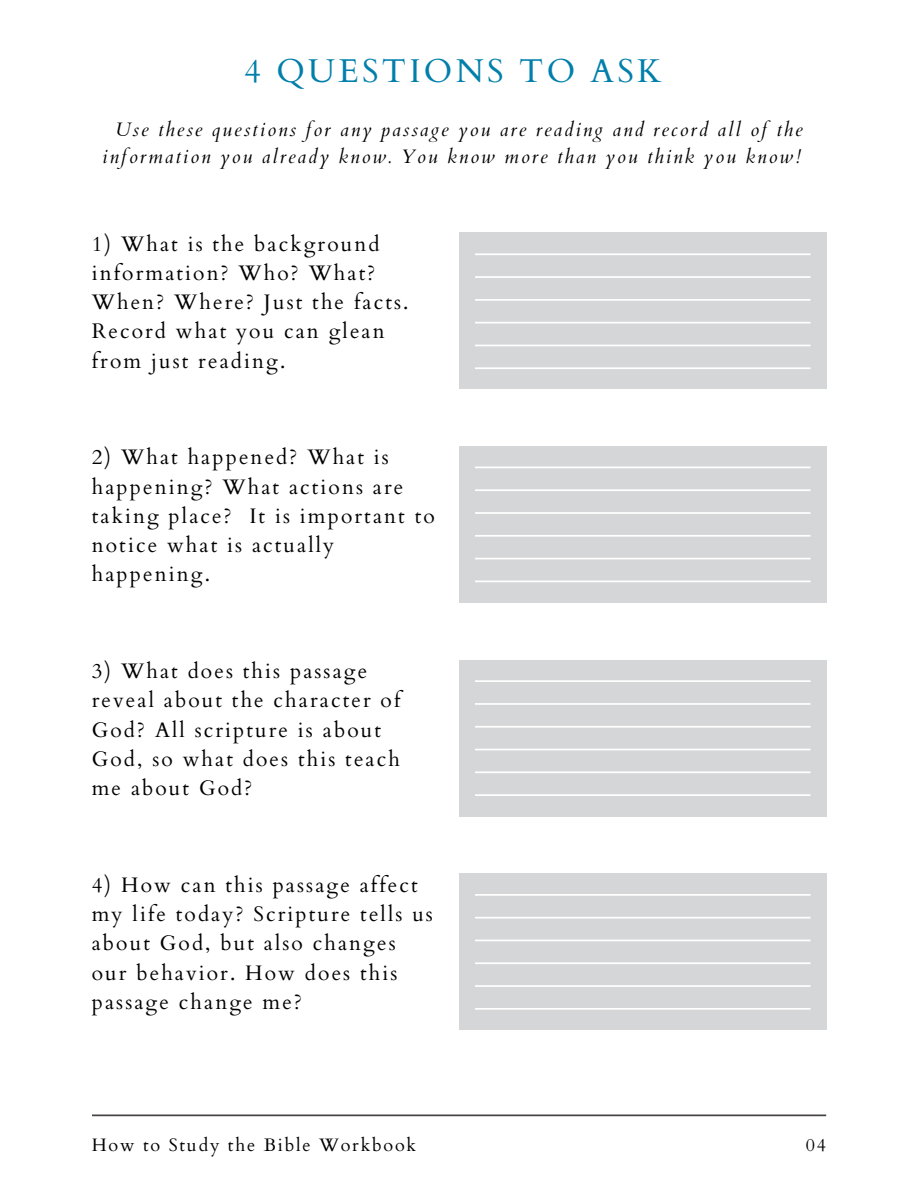
<style>
.page{position:relative;width:918px;height:1188px;background:#fff}
.page>*{position:absolute;margin:0;border:0;box-sizing:border-box;transform-origin:0 0}
.t1{font:33px "Cardo";letter-spacing:.1em;color:#007fab}
.t2{font:21px/29.2px "Cardo";letter-spacing:.1em;color:#000}
.t3{font:italic 19.5px/27px "Cardo";letter-spacing:.1em;color:#000;text-align:right}
.t4{font:18px "Cardo";letter-spacing:.1em;color:#000}
</style>
<div class="page">
<div style="left:459px;top:233px;width:367px;height:156px;background:#d5d6d7"></div>
<div style="left:459px;top:446px;width:367px;height:156px;background:#d5d6d7"></div>
<div style="left:459px;top:660px;width:367px;height:156px;background:#d5d6d7"></div>
<div style="left:459px;top:874px;width:367px;height:156px;background:#d5d6d7"></div>
<svg style="left:475px;top:253px;width:336px;height:2px"></svg>
<svg style="left:475px;top:276px;width:336px;height:2px"></svg>
<svg style="left:475px;top:299px;width:336px;height:2px"></svg>
<svg style="left:475px;top:322px;width:336px;height:2px"></svg>
<svg style="left:475px;top:345px;width:336px;height:1px"></svg>
<svg style="left:475px;top:367px;width:336px;height:2px"></svg>
<svg style="left:475px;top:467px;width:336px;height:1px"></svg>
<svg style="left:475px;top:489px;width:336px;height:2px"></svg>
<svg style="left:475px;top:512px;width:336px;height:2px"></svg>
<svg style="left:475px;top:535px;width:336px;height:2px"></svg>
<svg style="left:475px;top:558px;width:336px;height:1px"></svg>
<svg style="left:475px;top:581px;width:336px;height:1px"></svg>
<svg style="left:475px;top:680px;width:336px;height:2px"></svg>
<svg style="left:475px;top:703px;width:336px;height:2px"></svg>
<svg style="left:475px;top:726px;width:336px;height:2px"></svg>
<svg style="left:475px;top:749px;width:336px;height:1px"></svg>
<svg style="left:475px;top:771px;width:336px;height:2px"></svg>
<svg style="left:475px;top:794px;width:336px;height:2px"></svg>
<svg style="left:475px;top:894px;width:336px;height:2px"></svg>
<svg style="left:475px;top:917px;width:336px;height:2px"></svg>
<svg style="left:475px;top:940px;width:336px;height:1px"></svg>
<svg style="left:475px;top:962px;width:336px;height:2px"></svg>
<svg style="left:475px;top:985px;width:336px;height:2px"></svg>
<svg style="left:475px;top:1008px;width:336px;height:2px"></svg>
<svg style="left:92px;top:1114px;width:734px;height:2px"></svg>
<h1 class="t1" style="left:244px;top:49px;width:419px">4 QUESTIONS TO ASK</h1>
<p class="t3" style="left:102px;top:117px;width:702px">Use these questions for any passage you are reading and record all of the information you already know. You know more than you think you know!</p>
<p class="t2" style="left:92px;top:229px;width:318px">1) What is the background information? Who? What?<br>When? Where? Just the facts.<br>Record what you can glean from just reading.</p>
<p class="t2" style="left:92px;top:443px;width:344px">2) What happened? What is happening? What actions are taking place? It is important to notice what is actually happening.</p>
<p class="t2" style="left:92px;top:657px;width:310px">3) What does this passage reveal about the character of<br>God? All scripture is about<br>God, so what does this teach me about God?</p>
<p class="t2" style="left:92px;top:871px;width:343px">4) How can this passage affect my life today? Scripture tells us about God, but also changes our behavior. How does this passage change me?</p>
<p class="t4" style="left:92px;top:1134px;width:326px">How to Study the Bible Workbook</p>
<p class="t4" style="left:806px;top:1134px;width:22px">04</p>
</div>
